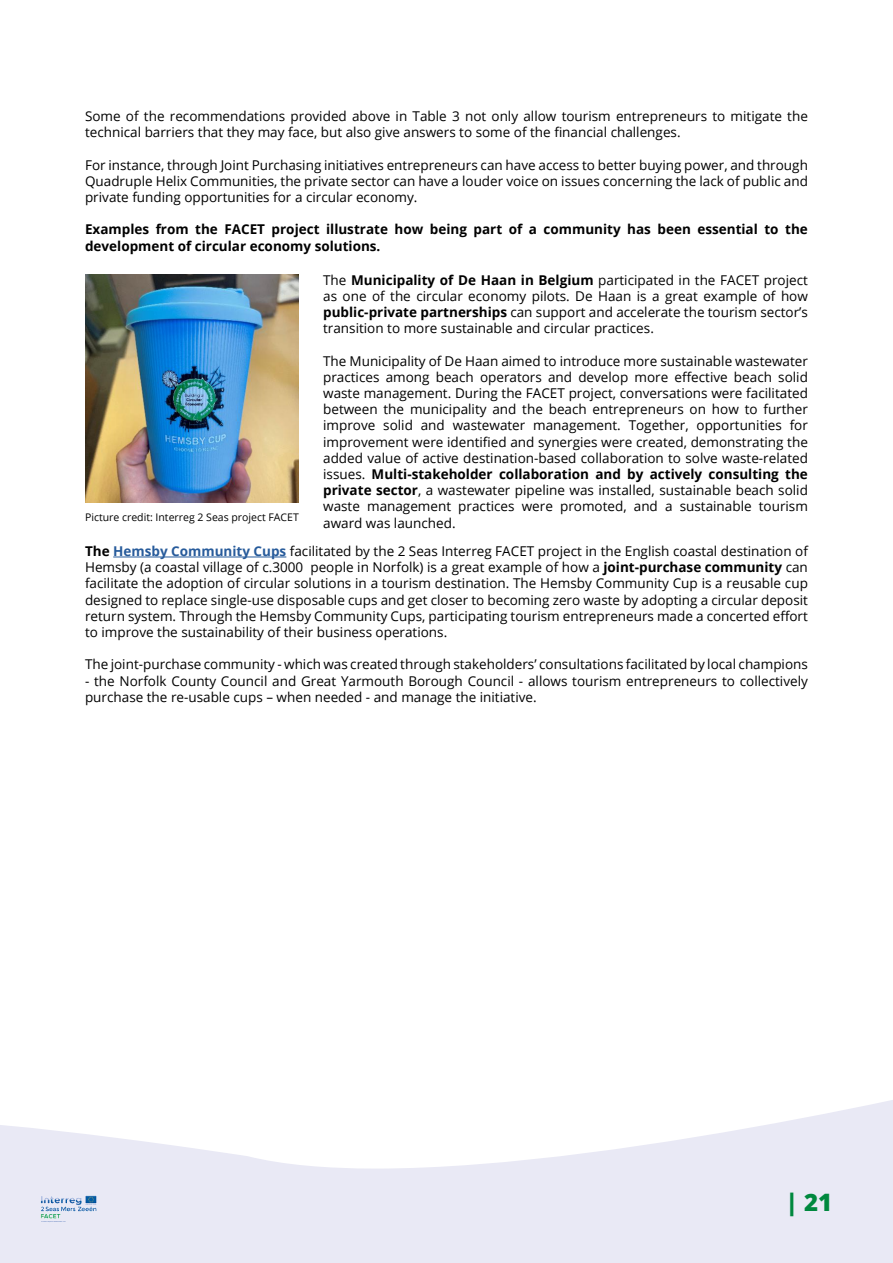
<style>
.page{position:relative;width:893px;height:1263px;background:#fff}
.page>*{position:absolute;margin:0;border:0;box-sizing:border-box;transform-origin:0 0}
.t1{font:800 24px "Open Sans";color:#00883e}
.t2{font:13.5px/16.2px "Open Sans";color:#000;text-align:justify}
.t3{font:700 13.5px/16.2px "Open Sans";color:#000}
.t4{font:10.5px "Open Sans";color:#000}
.s1{font-weight:700}
.s2{font-weight:700;color:#275b9b}
</style>
<div class="page">
<svg style="left:0;top:1100px;width:893px;height:163px;fill:#e9e9f5"></svg>
<img style="left:28px;top:1180px;width:81px;height:57px">
<img style="left:85px;top:274px;width:213px;height:228px">
<hr style="left:113px;top:557px;width:173px;height:1px;background:#275b9b">
<p class="t2" style="left:85px;top:108px;width:724px">Some of the recommendations provided above in Table 3 not only allow tourism entrepreneurs to mitigate the technical barriers that they may face, but also give answers to some of the financial challenges.</p>
<p class="t2" style="left:85px;top:156px;width:724px">For instance, through Joint Purchasing initiatives entrepreneurs can have access to better buying power, and through Quadruple Helix Communities, the private sector can have a louder voice on issues concerning the lack of public and private funding opportunities for a circular economy.</p>
<p class="t3" style="left:85px;top:221px;width:724px">Examples from the FACET project illustrate how being part of a community has been essential to the development of circular economy solutions.</p>
<p class="t2" style="left:323px;top:271px;width:486px">The <span class="s1">Municipality of De Haan in Belgium</span> participated in the FACET project as one of the circular economy pilots. De Haan is a great example of how <span class="s1">public-private partnerships</span> can support and accelerate the tourism sector’s transition to more sustainable and circular practices.</p>
<p class="t2" style="left:323px;top:352px;width:486px">The Municipality of De Haan aimed to introduce more sustainable wastewater practices among beach operators and develop more effective beach solid waste management. During the FACET project, conversations were facilitated between the municipality and the beach entrepreneurs on how to further improve solid and wastewater management. Together, opportunities for improvement were identified and synergies were created, demonstrating the added value of active destination-based collaboration to solve waste-related issues. <span class="s1">Multi-stakeholder collaboration and by actively consulting the private sector</span>, a wastewater pipeline was installed, sustainable beach solid waste management practices were promoted, and a sustainable tourism award was launched.</p>
<p class="t2" style="left:85px;top:543px;width:724px"><span class="s1">The</span> <span class="s2">Hemsby Community Cups</span> facilitated by the 2 Seas Interreg FACET project in the English coastal destination of Hemsby (a coastal village of c.3000 people in Norfolk) is a great example of how a <span class="s1">joint-purchase community</span> can facilitate the adoption of circular solutions in a tourism destination. The Hemsby Community Cup is a reusable cup designed to replace single-use disposable cups and get closer to becoming zero waste by adopting a circular deposit return system. Through the Hemsby Community Cups, participating tourism entrepreneurs made a concerted effort to improve the sustainability of their business operations.</p>
<p class="t2" style="left:85px;top:656px;width:724px">The joint-purchase community - which was created through stakeholders’ consultations facilitated by local champions</p>
<p class="t2" style="left:85px;top:672px;width:724px">- the Norfolk County Council and Great Yarmouth Borough Council - allows tourism entrepreneurs to collectively purchase the re-usable cups – when needed - and manage the initiative.</p>
<p class="t4" style="left:85px;top:510px;width:215px">Picture credit: Interreg 2 Seas project FACET</p>
<h1 class="t1" style="left:786px;top:1184px;width:48px">| 21</h1>
</div>
